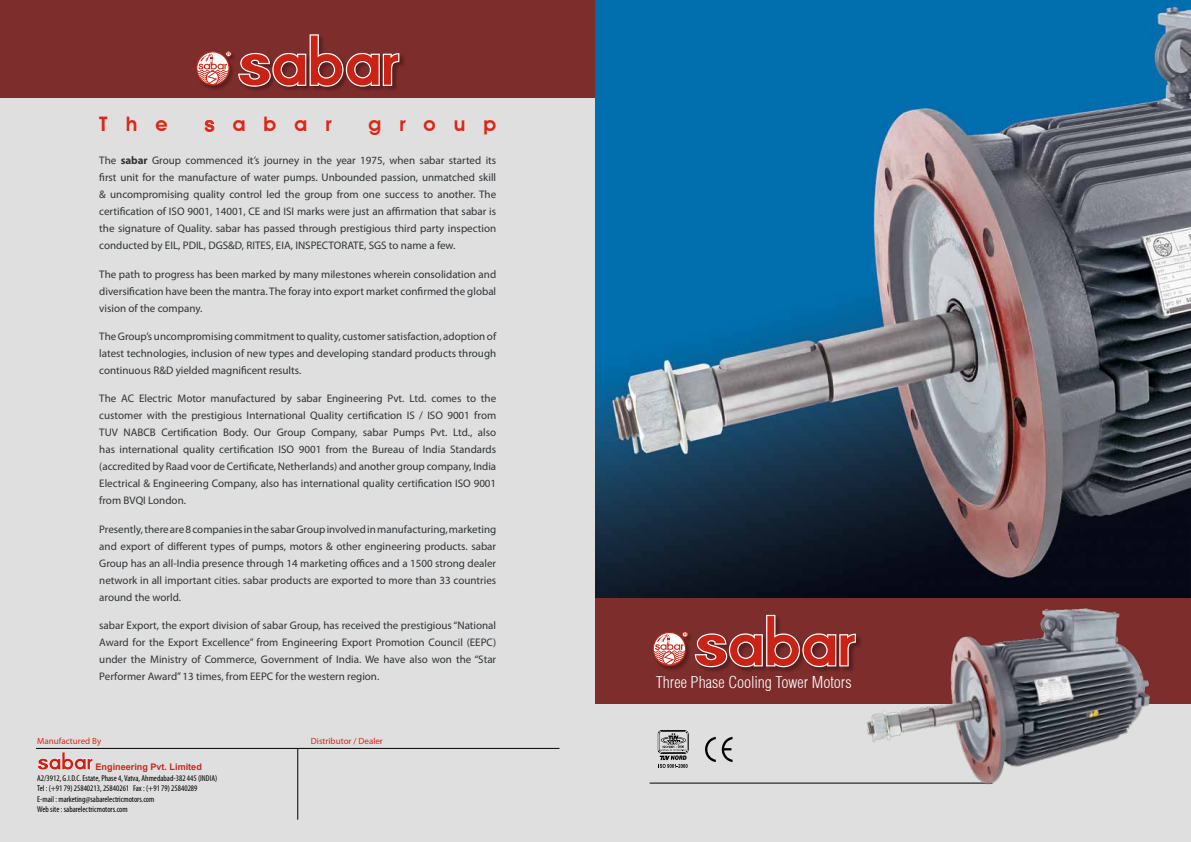
<style>
.page{position:relative;width:1191px;height:842px;background:#fff}
.page>*{position:absolute;margin:0;border:0;box-sizing:border-box;transform-origin:0 0}
.t1{font:600 20px "Avant Garde IT Cby BT";letter-spacing:.9em;color:#de2516}
.t2{font:300 condensed 16px "Helvetica";color:#fff}
.t3{font:11px/17px "Myriad Pro";color:#2e3336;text-align:justify}
.t4{font:700 9.1px "Arial";color:#ca261a}
.t5{font:9px "Myriad Pro";color:#de2516}
.t6{font:condensed 8.5px/10.2px "Myriad Pro";color:#000}
.s1{font-family:"Arial";font-weight:400}
.s2{font-weight:700}
</style>
<div class="page">
<div style="left:0;top:91px;width:1191px;height:751px;background:#dfdfdf"></div>
<div style="left:0;top:0;width:609px;height:97px;background:#7d2d2c"></div>
<img style="left:595px;top:0;width:596px;height:598px">
<hr style="left:649px;top:783px;width:343px;height:1px;background:#000">
<div style="left:595px;top:598px;width:596px;height:106px;background:#7d2d2c"></div>
<img style="left:865px;top:607px;width:286px;height:178px">
<div style="left:653px;top:615px;width:209px;height:58px;background:#000;opacity:.3"></div>
<svg style="left:694px;top:615px;width:162px;height:52px"></svg>
<svg style="left:652px;top:632px;width:36px;height:34px"></svg>
<svg style="left:658px;top:730px;width:30px;height:38px"></svg>
<hr style="left:36px;top:748px;width:523px;height:1px;background:#000">
<hr style="left:297px;top:748px;width:1px;height:72px;background:#000">
<svg style="left:205px;top:120px;width:9px;height:12px"></svg>
<div style="left:196px;top:34px;width:209px;height:59px;background:#000;opacity:.3"></div>
<svg style="left:238px;top:34px;width:161px;height:53px"></svg>
<svg style="left:196px;top:51px;width:35px;height:35px"></svg>
<svg style="left:37px;top:752px;width:56px;height:18px"></svg>
<svg style="left:705px;top:737px;width:27px;height:25px"></svg>
<h1 class="t1" style="left:99px;top:112px;width:70px">The</h1>
<h1 class="t1" style="left:205px;top:112px;width:128px"><span class="s1">s</span>abar</h1>
<h1 class="t1" style="left:368px;top:112px;width:129px">group</h1>
<p class="t3" style="left:99px;top:152px;width:398px">The <span class="s2">sabar</span> Group commenced it’s journey in the year 1975, when sabar started its first unit for the manufacture of water pumps. Unbounded passion, unmatched skill &amp; uncompromising quality control led the group from one success to another. The certification of ISO 9001, 14001, CE and ISI marks were just an affirmation that sabar is the signature of Quality. sabar has passed through prestigious third party inspection conducted by EIL, PDIL, DGS&amp;D, RITES, EIA, INSPECTORATE, SGS to name a few.</p>
<p class="t3" style="left:99px;top:265px;width:398px">The path to progress has been marked by many milestones wherein consolidation and diversification have been the mantra. The foray into export market confirmed the global vision of the company.</p>
<p class="t3" style="left:99px;top:327px;width:398px">The Group’s uncompromising commitment to quality, customer satisfaction, adoption of latest technologies, inclusion of new types and developing standard products through continuous R&amp;D yielded magnificent results.</p>
<p class="t3" style="left:99px;top:390px;width:398px">The AC Electric Motor manufactured by sabar Engineering Pvt. Ltd. comes to the customer with the prestigious International Quality certification IS / ISO 9001 from TUV NABCB Certification Body. Our Group Company, sabar Pumps Pvt. Ltd., also has international quality certification ISO 9001 from the Bureau of India Standards (accredited by Raad voor de Certificate, Netherlands) and another group company, India Electrical &amp; Engineering Company, also has international quality certification ISO 9001 from BVQI London.</p>
<p class="t3" style="left:99px;top:520px;width:398px">Presently, there are 8 companies in the sabar Group involved in manufacturing, marketing and export of different types of pumps, motors &amp; other engineering products. sabar Group has an all-India presence through 14 marketing offices and a 1500 strong dealer network in all important cities. sabar products are exported to more than 33 countries around the world.</p>
<p class="t3" style="left:99px;top:616px;width:398px">sabar Export, the export division of sabar Group, has received the prestigious “National Award for the Export Excellence” from Engineering Export Promotion Council (EEPC) under the Ministry of Commerce, Government of India. We have also won the “Star Performer Award” 13 times, from EEPC for the western region.</p>
<p class="t5" style="left:37px;top:735px;width:66px">Manufactured By</p>
<p class="t5" style="left:311px;top:735px;width:73px">Distributor / Dealer</p>
<p class="t4" style="left:96px;top:760px;width:108px">Engineering Pvt. Limited</p>
<p class="t6" style="left:37px;top:773px;width:181px">A2/3912, G.I.D.C. Estate, Phase 4, Vatva, Ahmedabad-382 445 (INDIA)<br>Tel : (+91 79) 25840213, 25840261 Fax : (+91 79) 25840289<br>E-mail : marketing@sabarelectricmotors.com<br>Web site : sabarelectricmotors.com</p>
<h2 class="t2" style="left:655px;top:672px;width:197px">Three Phase Cooling Tower Motors</h2>
</div>
